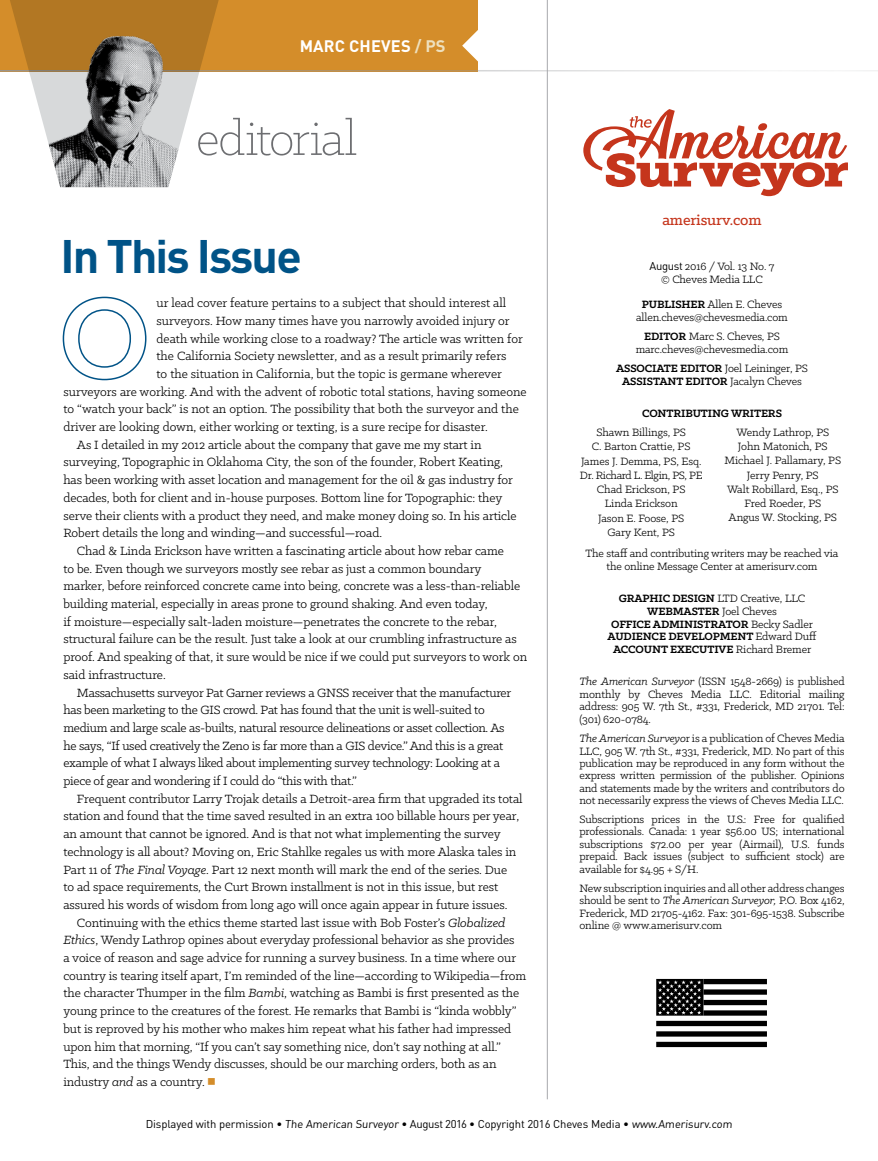
<style>
.page{position:relative;width:878px;height:1161px;background:#fff}
.page>*{position:absolute;margin:0;border:0;box-sizing:border-box;transform-origin:0 0}
.t1{font:300 52.5px "Klinic Slab";letter-spacing:-.03em;color:#6d6e71}
.t2{font:700 46.35px "DINOT";letter-spacing:-.04em;color:#005387}
.t3{font:700 16.5px "DINOT";letter-spacing:.01em;color:#fff}
.t4{font:500 16.5px "Klinic Slab";letter-spacing:-.01em;color:#c5351c}
.t5{font:13.5px "Klinic Slab";letter-spacing:-.005em;color:#000}
.t6{font:12px/12.5px "Klinic Slab";letter-spacing:-.01em;color:#000;text-align:center}
.t7{font:700 12px/12.6px "Klinic Slab";letter-spacing:-.01em;color:#000;text-align:center}
.t8{font:11.25px "DINOT";letter-spacing:-.01em;color:#000}
.s1{color:#eee0bd}
.s2{font-style:italic}
.s3{font-family:"Universal Std Newswith Comm Pi";color:#d48d2a}
.s4{font-family:"DINOT";font-size:11.25px}
.s5{font-weight:700}
.s6{font-weight:400}
</style>
<div class="page">
<div style="left:0;top:0;width:478px;height:71px;background:#d48d2a"></div>
<hr style="left:0;top:70px;width:844px;height:1px;background:#939598">
<hr style="left:767px;top:70px;width:111px;height:1px;background:#939598">
<svg style="left:6px;top:0;width:216px;height:72px"></svg>
<img style="left:15px;top:21px;width:198px;height:166px">
<svg style="left:462px;top:30px;width:16px;height:31px"></svg>
<svg style="left:656px;top:979px;width:111px;height:68px"></svg>
<svg style="left:583px;top:109px;width:265px;height:87px"></svg>
<div style="left:758px;top:123px;width:9px;height:8px;background:#c5351c;border-radius:3px"></div>
<hr style="left:547px;top:0;width:1px;height:1099px;background:#a7a9ac">
<svg style="left:62px;top:296px;width:85px;height:85px"></svg>
<p class="t3" style="left:300px;top:35px;width:147px">MARC CHEVES <span class="s1">/ PS</span></p>
<h1 class="t1" style="left:196px;top:106px;width:162px">editorial</h1>
<p class="t4" style="left:662px;top:210px;width:101px">amerisurv.com</p>
<h2 class="t2" style="left:60px;top:225px;width:243px">In This Issue</h2>
<p class="t5" style="left:156px;top:294px;width:351px">ur lead cover feature pertains to a subject that should interest all</p>
<p class="t5" style="left:156px;top:312px;width:354px">surveyors. How many times have you narrowly avoided injury or</p>
<p class="t5" style="left:156px;top:330px;width:368px">death while working close to a roadway? The article was written for</p>
<p class="t5" style="left:156px;top:348px;width:351px">the California Society newsletter, and as a result primarily refers</p>
<p class="t5" style="left:156px;top:365px;width:347px">to the situation in California, but the topic is germane wherever</p>
<p class="t5" style="left:63px;top:383px;width:464px">surveyors are working. And with the advent of robotic total stations, having someone</p>
<p class="t5" style="left:63px;top:401px;width:457px">to “watch your back” is not an option. The possibility that both the surveyor and the</p>
<p class="t5" style="left:63px;top:418px;width:426px">driver are looking down, either working or texting, is a sure recipe for disaster.</p>
<p class="t5" style="left:77px;top:436px;width:406px">As I detailed in my 2012 article about the company that gave me my start in</p>
<p class="t5" style="left:63px;top:454px;width:441px">surveying, Topographic in Oklahoma City, the son of the founder, Robert Keating,</p>
<p class="t5" style="left:63px;top:471px;width:451px">has been working with asset location and management for the oil &amp; gas industry for</p>
<p class="t5" style="left:63px;top:489px;width:440px">decades, both for client and in-house purposes. Bottom line for Topographic: they</p>
<p class="t5" style="left:63px;top:507px;width:454px">serve their clients with a product they need, and make money doing so. In his article</p>
<p class="t5" style="left:63px;top:525px;width:320px">Robert details the long and winding—and successful—road.</p>
<p class="t5" style="left:77px;top:542px;width:428px">Chad &amp; Linda Erickson have written a fascinating article about how rebar came</p>
<p class="t5" style="left:63px;top:560px;width:419px">to be. Even though we surveyors mostly see rebar as just a common boundary</p>
<p class="t5" style="left:63px;top:578px;width:458px">marker, before reinforced concrete came into being, concrete was a less-than-reliable</p>
<p class="t5" style="left:63px;top:595px;width:426px">building material, especially in areas prone to ground shaking. And even today,</p>
<p class="t5" style="left:63px;top:613px;width:435px">if moisture—especially salt-laden moisture—penetrates the concrete to the rebar,</p>
<p class="t5" style="left:63px;top:631px;width:455px">structural failure can be the result. Just take a look at our crumbling infrastructure as</p>
<p class="t5" style="left:63px;top:648px;width:465px">proof. And speaking of that, it sure would be nice if we could put surveyors to work on</p>
<p class="t5" style="left:63px;top:666px;width:104px">said infrastructure.</p>
<p class="t5" style="left:77px;top:684px;width:435px">Massachusetts surveyor Pat Garner reviews a GNSS receiver that the manufacturer</p>
<p class="t5" style="left:63px;top:702px;width:423px">has been marketing to the GIS crowd. Pat has found that the unit is well-suited to</p>
<p class="t5" style="left:63px;top:719px;width:442px">medium and large scale as-builts, natural resource delineations or asset collection. As</p>
<p class="t5" style="left:63px;top:737px;width:441px">he says, “If used creatively the Zeno is far more than a GIS device.” And this is a great</p>
<p class="t5" style="left:63px;top:755px;width:438px">example of what I always liked about implementing survey technology: Looking at a</p>
<p class="t5" style="left:63px;top:772px;width:295px">piece of gear and wondering if I could do “this with that.”</p>
<p class="t5" style="left:77px;top:790px;width:447px">Frequent contributor Larry Trojak details a Detroit-area firm that upgraded its total</p>
<p class="t5" style="left:63px;top:808px;width:457px">station and found that the time saved resulted in an extra 100 billable hours per year,</p>
<p class="t5" style="left:63px;top:825px;width:439px">an amount that cannot be ignored. And is that not what implementing the survey</p>
<p class="t5" style="left:63px;top:843px;width:454px">technology is all about? Moving on, Eric Stahlke regales us with more Alaska tales in</p>
<p class="t5" style="left:63px;top:861px;width:445px">Part 11 of <span class="s2">The Final Voyage</span>. Part 12 next month will mark the end of the series. Due</p>
<p class="t5" style="left:63px;top:879px;width:436px">to ad space requirements, the Curt Brown installment is not in this issue, but rest</p>
<p class="t5" style="left:63px;top:896px;width:445px">assured his words of wisdom from long ago will once again appear in future issues.</p>
<p class="t5" style="left:77px;top:914px;width:430px">Continuing with the ethics theme started last issue with Bob Foster’s <span class="s2">Globalized</span></p>
<p class="t5" style="left:63px;top:932px;width:452px"><span class="s2">Ethics</span>, Wendy Lathrop opines about everyday professional behavior as she provides</p>
<p class="t5" style="left:63px;top:949px;width:454px">a voice of reason and sage advice for running a survey business. In a time where our</p>
<p class="t5" style="left:63px;top:967px;width:464px">country is tearing itself apart, I’m reminded of the line—according to Wikipedia—from</p>
<p class="t5" style="left:63px;top:985px;width:457px">the character Thumper in the film <span class="s2">Bambi</span>, watching as Bambi is first presented as the</p>
<p class="t5" style="left:63px;top:1002px;width:454px">young prince to the creatures of the forest. He remarks that Bambi is “kinda wobbly”</p>
<p class="t5" style="left:63px;top:1020px;width:449px">but is reproved by his mother who makes him repeat what his father had impressed</p>
<p class="t5" style="left:63px;top:1038px;width:439px">upon him that morning, “If you can’t say something nice, don’t say nothing at all.”</p>
<p class="t5" style="left:63px;top:1056px;width:434px">This, and the things Wendy discusses, should be our marching orders, both as an</p>
<p class="t5" style="left:63px;top:1073px;width:153px">industry <span class="s2">and</span> as a country. <span class="s3">◾</span></p>
<p class="t8" style="left:146px;top:1116px;width:589px">Displayed with permission • The American Surveyor • August 2016 • Copyright 2016 Cheves Media • www.Amerisurv.com</p>
<p class="t6" style="left:649px;top:260px;width:126px"><span class="s4">August</span> 2016 / Vol. 13 No. 7 © Cheves Media LLC</p>
<p class="t6" style="left:636px;top:298px;width:153px"><span class="s5">PUBLISHER</span> Allen E. Cheves allen.cheves@chevesmedia.com</p>
<p class="t6" style="left:635px;top:330px;width:154px"><span class="s5">EDITOR</span> Marc S. Cheves, PS marc.cheves@chevesmedia.com</p>
<p class="t7" style="left:616px;top:362px;width:193px">ASSOCIATE EDITOR <span class="s6">Joel Leininger, PS<br></span>ASSISTANT EDITOR <span class="s6">Jacalyn Cheves</span></p>
<p class="t7" style="left:642px;top:407px;width:141px">CONTRIBUTING WRITERS</p>
<p class="t6" style="left:580px;top:425px;width:124px;line-height:14.2px">Shawn Billings, PS<br>C. Barton Crattie, PS<br>James J. Demma, PS, Esq.<br>Dr. Richard L. Elgin, PS, PE<br>Chad Erickson, PS<br>Linda Erickson<br>Jason E. Foose, PS<br>Gary Kent, PS</p>
<p class="t6" style="left:724px;top:425px;width:118px;line-height:14.2px">Wendy Lathrop, PS<br>John Matonich, PS<br>Michael J. Pallamary, PS<br>Jerry Penry, PS<br>Walt Robillard, Esq., PS<br>Fred Roeder, PS<br>Angus W. Stocking, PS</p>
<p class="t6" style="left:585px;top:547px;width:254px">The staff and contributing writers may be reached via the online Message Center at amerisurv.com</p>
<p class="t7" style="left:607px;top:592px;width:210px">GRAPHIC DESIGN <span class="s6">LTD Creative, LLC<br></span>WEBMASTER <span class="s6">Joel Cheves<br></span>OFFICE ADMINISTRATOR <span class="s6">Becky Sadler<br></span>AUDIENCE DEVELOPMENT <span class="s6">Edward Duff<br></span>ACCOUNT EXECUTIVE <span class="s6">Richard Bremer</span></p>
<p class="t6" style="left:579px;top:675px;width:267px;text-align:justify"><span class="s2">The American Surveyor</span> (ISSN 1548-2669) is published monthly by Cheves Media LLC. Editorial mailing address: 905 W. 7th St., #331, Frederick, MD 21701. Tel: (301) 620-0784.</p>
<p class="t6" style="left:579px;top:732px;width:267px;text-align:justify"><span class="s2">The American Surveyo</span>r is a publication of Cheves Media LLC, 905 W. 7th St., #331, Frederick, MD. No part of this publication may be reproduced in any form without the express written permission of the publisher. Opinions and statements made by the writers and contributors do not necessarily express the views of Cheves Media LLC.</p>
<p class="t6" style="left:579px;top:812px;width:267px;text-align:justify">Subscriptions prices in the U.S.: Free for qualified professionals. Canada: 1 year $56.00 US; international subscriptions $72.00 per year (Airmail), U.S. funds prepaid. Back issues (subject to sufficient stock) are available for $4.95 + S/H.</p>
<p class="t6" style="left:579px;top:881px;width:267px;text-align:justify">New subscription inquiries and all other address changes should be sent to <span class="s2">The American Surveyor,</span> P.O. Box 4162, Frederick, MD 21705-4162. Fax: 301-695-1538. Subscribe online @ www.amerisurv.com</p>
</div>
